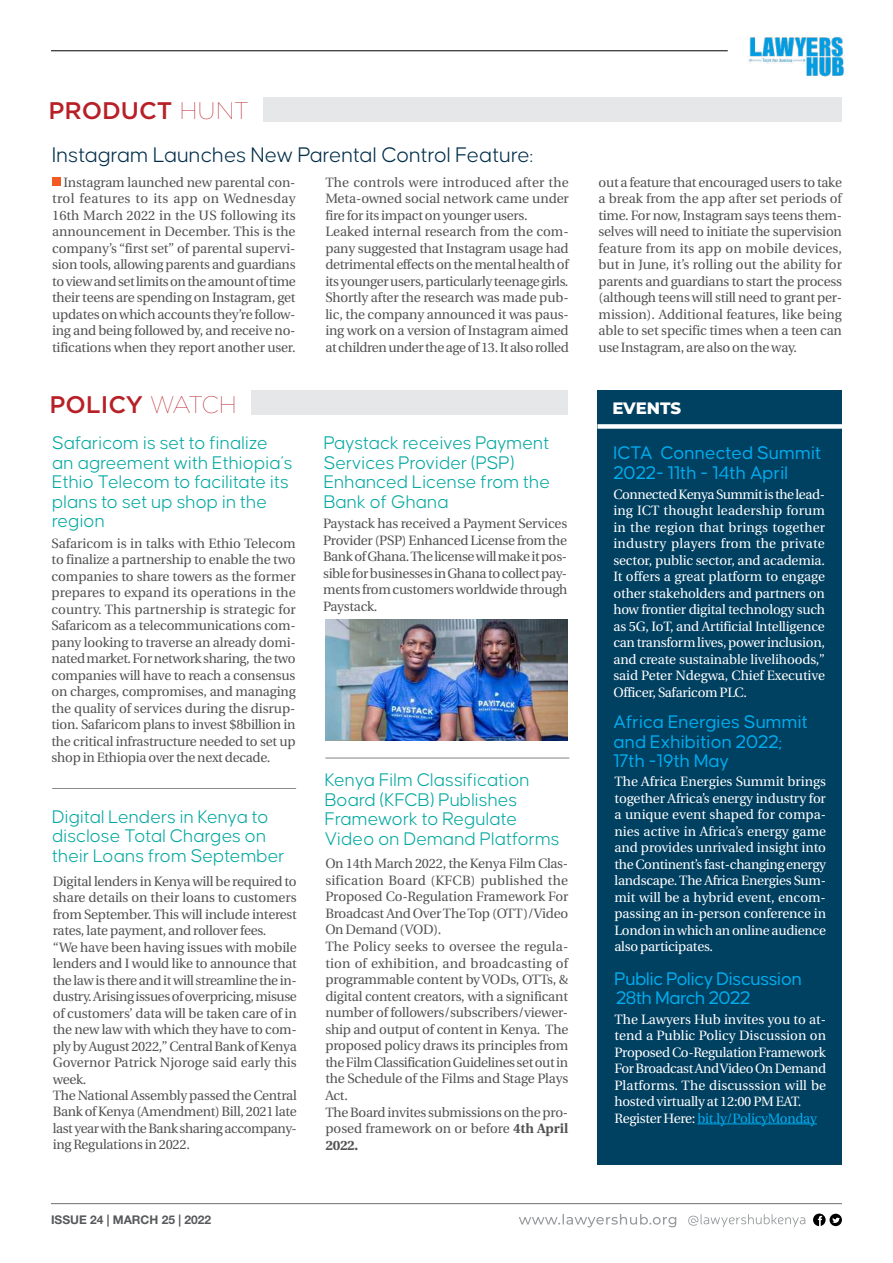
<style>
.page{position:relative;width:893px;height:1263px;background:#fff}
.page>*{position:absolute;margin:0;border:0;box-sizing:border-box;transform-origin:0 0}
.t1{font:500 24px "Gotham";color:#b82027}
.t2{font:300 22.5px "Causten";color:#022e49}
.t3{font:300 19.5px/19.5px "Causten";color:#03a8a0}
.t4{font:19.5px/19.5px "Causten";color:#00adef}
.t5{font:19.5px/19.5px "Causten";letter-spacing:-.02em;color:#00aeef}
.t6{font:800 16.5px "Montserrat";color:#fff}
.t7{font:13.5px/16.5px "Utopia";letter-spacing:-.015em;color:#535353;text-align:justify}
.t8{font:13.5px/16.5px "Utopia";letter-spacing:-.02em;color:#fff;text-align:justify}
.t9{font:700 12px "Helvetica Neue LT Std";color:#58595b}
.s1{font-weight:100}
.s2{font-weight:700}
.s3{color:#00adef}
</style>
<div class="page">
<div style="left:597px;top:390px;width:245px;height:775px;background:#004061"></div>
<hr style="left:697px;top:1123px;width:120px;height:1px;background:#00adef">
<hr style="left:325px;top:758px;width:244px;height:1px;background:#000">
<hr style="left:52px;top:788px;width:244px;height:1px;background:#000">
<hr style="left:51px;top:51px;width:677px;height:1px;background:#000">
<img style="left:749px;top:36px;width:96px;height:41px">
<hr style="left:51px;top:1203px;width:791px;height:1px;background:#6d6e71">
<svg style="left:813px;top:1213px;width:29px;height:13px"></svg>
<svg style="left:519px;top:1214px;width:157px;height:13px"></svg>
<svg style="left:688px;top:1214px;width:117px;height:13px"></svg>
<div style="left:264px;top:97px;width:578px;height:24px;background:#e6e7e8"></div>
<div style="left:251px;top:390px;width:316px;height:25px;background:#e6e7e8"></div>
<div style="left:597px;top:424px;width:245px;height:5px;background:#fff"></div>
<img style="left:325px;top:619px;width:242px;height:121px">
<div style="left:52px;top:178px;width:8px;height:8px;background:#f15a22"></div>
<h1 class="t1" style="left:48px;top:95px;width:201px">PRODUCT <span class="s1">HUNT</span></h1>
<h2 class="t2" style="left:52px;top:142px;width:482px">Instagram Launches New Parental Control Feature:</h2>
<p class="t7" style="left:52px;top:174px;width:245px;text-indent:11px">Instagram launched new parental con&shy;trol features to its app on Wednesday 16th March 2022 in the US following its announcement in December. This is the company’s “first set” of parental supervi&shy;sion tools, allowing parents and guardians to view and set limits on the amount of time their teens are spending on Instagram, get updates on which accounts they’re follow&shy;ing and being followed by, and receive no&shy;tifications when they report another user.</p>
<p class="t7" style="left:325px;top:174px;width:245px;text-align:left">The controls were introduced after the Meta-owned social network came under fire for its impact on younger users.<br>Leaked internal research from the com&shy;pany suggested that Instagram usage had detrimental effects on the mental health of its younger users, particularly teenage girls.<br>Shortly after the research was made pub&shy;lic, the company announced it was paus&shy;ing work on a version of Instagram aimed at children under the age of 13. It also rolled</p>
<p class="t7" style="left:598px;top:174px;width:245px">out a feature that encouraged users to take a break from the app after set periods of time. For now, Instagram says teens them&shy;selves will need to initiate the supervision feature from its app on mobile devices, but in June, it’s rolling out the ability for parents and guardians to start the process (although teens will still need to grant per&shy;mission). Additional features, like being able to set specific times when a teen can use Instagram, are also on the way.</p>
<h1 class="t1" style="left:49px;top:388px;width:189px">POLICY <span class="s1">WATCH</span></h1>
<p class="t6" style="left:612px;top:396px;width:70px">EVENTS</p>
<h3 class="t3" style="left:52px;top:433px;width:242px">Safaricom is set to finalize an agreement with Ethiopia’s<br>Ethio Telecom to facilitate its plans to set up shop in the region</h3>
<p class="t7" style="left:52px;top:535px;width:246px">Safaricom is in talks with Ethio Telecom to finalize a partnership to enable the two companies to share towers as the former prepares to expand its operations in the country. This partnership is strategic for Safaricom as a telecommunications com&shy;pany looking to traverse an already domi&shy;nated market. For network sharing, the two companies will have to reach a consensus on charges, compromises, and managing the quality of services during the disrup&shy;tion. Safaricom plans to invest $8billion in the critical infrastructure needed to set up shop in Ethiopia over the next decade.</p>
<h3 class="t3" style="left:52px;top:806px;width:234px">Digital Lenders in Kenya to disclose Total Charges on their Loans from September</h3>
<p class="t7" style="left:53px;top:873px;width:246px;text-align:left">Digital lenders in Kenya will be required to share details on their loans to customers from September. This will include interest rates, late payment, and rollover fees.<br>“We have been having issues with mobile lenders and I would like to announce that the law is there and it will streamline the in&shy;dustry. Arising issues of overpricing, misuse of customers’ data will be taken care of in the new law with which they have to com&shy;ply by August 2022,” Central Bank of Kenya Governor Patrick Njoroge said early this week.<br>The National Assembly passed the Central Bank of Kenya (Amendment) Bill, 2021 late last year with the Bank sharing accompany&shy;ing Regulations in 2022.</p>
<p class="t9" style="left:51px;top:1212px;width:162px">ISSUE 24 | MARCH 25 | 2022</p>
<h3 class="t3" style="left:324px;top:433px;width:228px">Paystack receives Payment<br>Services Provider (PSP)<br>Enhanced License from the<br>Bank of Ghana</h3>
<h3 class="t4" style="left:613px;top:443px;width:209px">ICTA Connected Summit<br>2022- 11th - 14th April</h3>
<p class="t8" style="left:613px;top:486px;width:213px">Connected Kenya Summit is the lead&shy;ing ICT thought leadership forum in the region that brings together industry players from the private sector, public sector, and academia.<br>It offers a great platform to engage other stakeholders and partners on how frontier digital technology such as 5G, IoT, and Artificial Intelligence can transform lives, power inclusion, and create sustainable livelihoods,” said Peter Ndegwa, Chief Executive Officer, Safaricom PLC.</p>
<p class="t7" style="left:323px;top:515px;width:246px">Paystack has received a Payment Services Provider (PSP) Enhanced License from the Bank of Ghana. The license will make it pos&shy;sible for businesses in Ghana to collect pay&shy;ments from customers worldwide through Paystack.</p>
<h3 class="t3" style="left:325px;top:770px;width:236px">Kenya Film Classification<br>Board (KFCB) Publishes<br>Framework to Regulate<br>Video on Demand Platforms</h3>
<p class="t7" style="left:325px;top:856px;width:244px;text-align:left">On 14th March 2022, the Kenya Film Clas&shy;sification Board (KFCB) published the Proposed Co-Regulation Framework For Broadcast And Over The Top (OTT)/Video On Demand (VOD).<br>The Policy seeks to oversee the regula&shy;tion of exhibition, and broadcasting of programmable content by VODs, OTTs, &amp; digital content creators, with a significant number of followers/subscribers/viewer&shy;ship and output of content in Kenya. The proposed policy draws its principles from the Film Classification Guidelines set out in the Schedule of the Films and Stage Plays Act.<br>The Board invites submissions on the pro&shy;posed framework on or before <span class="s2">4th April 2022.</span></p>
<h3 class="t4" style="left:613px;top:712px;width:196px">Africa Energies Summit and Exhibition 2022;<br>17th -19th May</h3>
<p class="t8" style="left:614px;top:774px;width:213px">The Africa Energies Summit brings together Africa’s energy industry for a unique event shaped for compa&shy;nies active in Africa’s energy game and provides unrivaled insight into the Continent’s fast-changing energy landscape. The Africa Energies Sum&shy;mit will be a hybrid event, encom&shy;passing an in-person conference in London in which an online audience also participates.</p>
<h3 class="t5" style="left:614px;top:968px;width:189px">Public Policy Discussion<br>28th March 2022</h3>
<p class="t8" style="left:614px;top:1011px;width:213px;text-align:left">The Lawyers Hub invites you to at&shy;tend a Public Policy Discussion on Proposed Co-Regulation Framework For Broadcast And Video On Demand Platforms. The discusssion will be hosted virtually at 12:00 PM EAT.<br>Register Here: <span class="s3">bit.ly/PolicyMonday</span></p>
</div>
